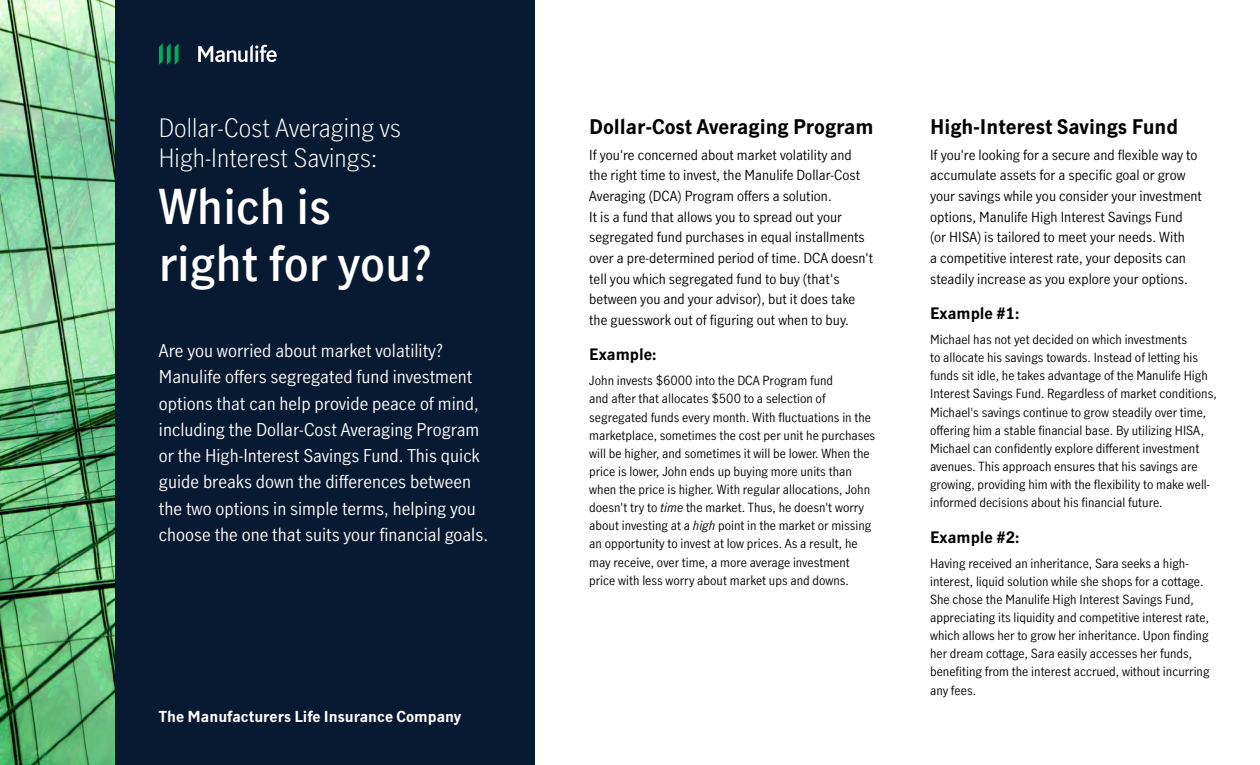
<style>
.page{position:relative;width:1260px;height:765px;background:#fff}
.page>*{position:absolute;margin:0;border:0;box-sizing:border-box;transform-origin:0 0}
.H1_-_Headline_1_-_38_45_5{font:600 47.5px/56.9px "Manulife JH Sans Optimized";color:#fff}
.H1_-_Headline_1_-_38_45_5-2{font:300 25px/30px "Manulife JH Sans Optimized";color:#fff}
.H2_-__Headline_7__header__-_16_19{font:700 20px "Manulife JH Sans Optimized";color:#000}
.Body_-_9_13_5{font:17.5px/26.2px "Manulife JH Sans Optimized";color:#fff}
.H3_-__Headline_8__subhead__-_12_5_15{font:700 15.62px "Manulife JH Sans Optimized";color:#000}
.TMLIC_-_12_15{font:700 15px "Manulife JH Sans Optimized";color:#fff}
.Body_-_9_13_5-2{font:13.75px/20.6px "Manulife JH Sans Optimized";color:#000}
.Body_-_9_13_5-3{font:12.5px/18.1px "Manulife JH Sans Optimized";color:#000}
.s1{font-style:italic}
</style>
<div class="page">
<img style="left:0;top:0;width:116px;height:765px">
<div style="left:116px;top:0;width:419px;height:765px;background:#081a31"></div>
<svg style="left:198px;top:44px;width:79px;height:18px"></svg>
<svg style="left:159px;top:43px;width:20px;height:22px"></svg>
<h1 class="H1_-_Headline_1_-_38_45_5-2" style="left:159px;top:112px;width:244px">Dollar-Cost Averaging vs<br>High-Interest Savings:</h1>
<h1 class="H1_-_Headline_1_-_38_45_5" style="left:159px;top:176px;width:274px">Which is right for you?</h1>
<p class="Body_-_9_13_5" style="left:159px;top:337px;width:331px">Are you worried about market volatility?<br>Manulife offers segregated fund investment options that can help provide peace of mind, including the Dollar-Cost Averaging Program or the High-Interest Savings Fund. This quick guide breaks down the differences between the two options in simple terms, helping you choose the one that suits your financial goals.</p>
<p class="TMLIC_-_12_15" style="left:159px;top:706px;width:304px">The Manufacturers Life Insurance Company</p>
<h2 class="H2_-__Headline_7__header__-_16_19" style="left:589px;top:112px;width:286px">Dollar-Cost Averaging Program</h2>
<p class="Body_-_9_13_5-2" style="left:589px;top:144px;width:285px">If you're concerned about market volatility and the right time to invest, the Manulife Dollar-Cost Averaging (DCA) Program offers a solution.<br>It is a fund that allows you to spread out your segregated fund purchases in equal installments over a pre-determined period of time. DCA doesn't tell you which segregated fund to buy (that's between you and your advisor), but it does take the guesswork out of figuring out when to buy.</p>
<h3 class="H3_-__Headline_8__subhead__-_12_5_15" style="left:589px;top:344px;width:69px">Example:</h3>
<p class="Body_-_9_13_5-3" style="left:589px;top:371px;width:288px">John invests $6000 into the DCA Program fund<br>and after that allocates $500 to a selection of segregated funds every month. With fluctuations in the marketplace, sometimes the cost per unit he purchases will be higher, and sometimes it will be lower. When the price is lower, John ends up buying more units than when the price is higher. With regular allocations, John doesn't try to <span class="s1">time</span> the market. Thus, he doesn't worry about investing at a <span class="s1">high</span> point in the market or missing an opportunity to invest at low prices. As a result, he may receive, over time, a more average investment price with less worry about market ups and downs.</p>
<h2 class="H2_-__Headline_7__header__-_16_19" style="left:930px;top:112px;width:250px">High-Interest Savings Fund</h2>
<p class="Body_-_9_13_5-2" style="left:930px;top:144px;width:273px">If you're looking for a secure and flexible way to accumulate assets for a specific goal or grow your savings while you consider your investment options, Manulife High Interest Savings Fund (or HISA) is tailored to meet your needs. With<br>a competitive interest rate, your deposits can steadily increase as you explore your options.</p>
<h3 class="H3_-__Headline_8__subhead__-_12_5_15" style="left:930px;top:303px;width:91px">Example #1:</h3>
<p class="Body_-_9_13_5-3" style="left:930px;top:330px;width:288px">Michael has not yet decided on which investments<br>to allocate his savings towards. Instead of letting his funds sit idle, he takes advantage of the Manulife High Interest Savings Fund. Regardless of market conditions, Michael's savings continue to grow steadily over time, offering him a stable financial base. By utilizing HISA, Michael can confidently explore different investment avenues. This approach ensures that his savings are growing, providing him with the flexibility to make well&shy;informed decisions about his financial future.</p>
<h3 class="H3_-__Headline_8__subhead__-_12_5_15" style="left:930px;top:526px;width:91px">Example #2:</h3>
<p class="Body_-_9_13_5-3" style="left:930px;top:554px;width:281px">Having received an inheritance, Sara seeks a high&shy;interest, liquid solution while she shops for a cottage.<br>She chose the Manulife High Interest Savings Fund, appreciating its liquidity and competitive interest rate, which allows her to grow her inheritance. Upon finding her dream cottage, Sara easily accesses her funds, benefiting from the interest accrued, without incurring any fees.</p>
</div>
